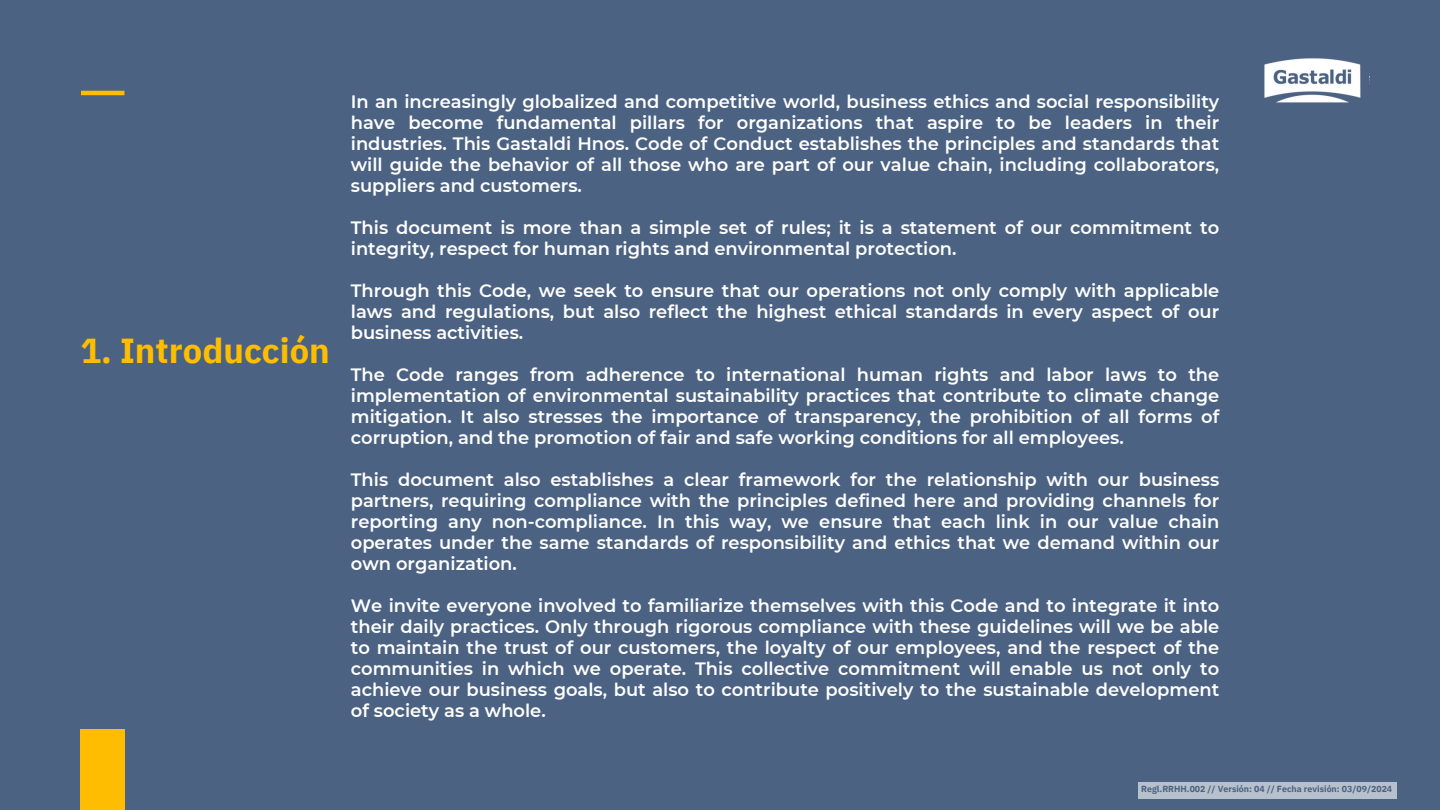
<style>
.page{position:relative;width:1440px;height:810px;background:#4b6282}
.page>*{position:absolute;margin:0;border:0;box-sizing:border-box;transform-origin:0 0}
.t1{font:700 34.6px "IBM Plex Sans";color:#febd00}
.t2{font:600 17.9px/21px "Montserrat";color:#fff;text-align:justify}
.t3{font:700 8.8px "IBM Plex Sans";color:#4b6282}
</style>
<div class="page">
<hr style="left:81px;top:91px;width:43px;height:4px;background:#febd00">
<div style="left:80px;top:729px;width:44px;height:81px;background:#febd00"></div>
<div style="left:1138px;top:782px;width:259px;height:17px;background:#b7c0cd"></div>
<img style="left:1264px;top:58px;width:97px;height:45px">
<h1 class="t1" style="left:80px;top:328px;width:251px">1. Introducción</h1>
<h2 class="t2" style="left:351px;top:91px;width:870px">In an increasingly globalized and competitive world, business ethics and social responsibility have become fundamental pillars for organizations that aspire to be leaders in their industries. This Gastaldi Hnos. Code of Conduct establishes the principles and standards that will guide the behavior of all those who are part of our value chain, including collaborators, suppliers and customers.</h2>
<h2 class="t2" style="left:351px;top:217px;width:870px">This document is more than a simple set of rules; it is a statement of our commitment to integrity, respect for human rights and environmental protection.</h2>
<h2 class="t2" style="left:351px;top:280px;width:870px">Through this Code, we seek to ensure that our operations not only comply with applicable laws and regulations, but also reflect the highest ethical standards in every aspect of our business activities.</h2>
<h2 class="t2" style="left:351px;top:364px;width:870px">The Code ranges from adherence to international human rights and labor laws to the implementation of environmental sustainability practices that contribute to climate change mitigation. It also stresses the importance of transparency, the prohibition of all forms of corruption, and the promotion of fair and safe working conditions for all employees.</h2>
<h2 class="t2" style="left:351px;top:469px;width:870px">This document also establishes a clear framework for the relationship with our business partners, requiring compliance with the principles defined here and providing channels for reporting any non-compliance. In this way, we ensure that each link in our value chain operates under the same standards of responsibility and ethics that we demand within our own organization.</h2>
<h2 class="t2" style="left:351px;top:595px;width:870px">We invite everyone involved to familiarize themselves with this Code and to integrate it into their daily practices. Only through rigorous compliance with these guidelines will we be able to maintain the trust of our customers, the loyalty of our employees, and the respect of the communities in which we operate. This collective commitment will enable us not only to achieve our business goals, but also to contribute positively to the sustainable development of society as a whole.</h2>
<p class="t3" style="left:1141px;top:783px;width:253px">Regl.RRHH.002 // Versión: 04 // Fecha revisión: 03/09/2024</p>
</div>
